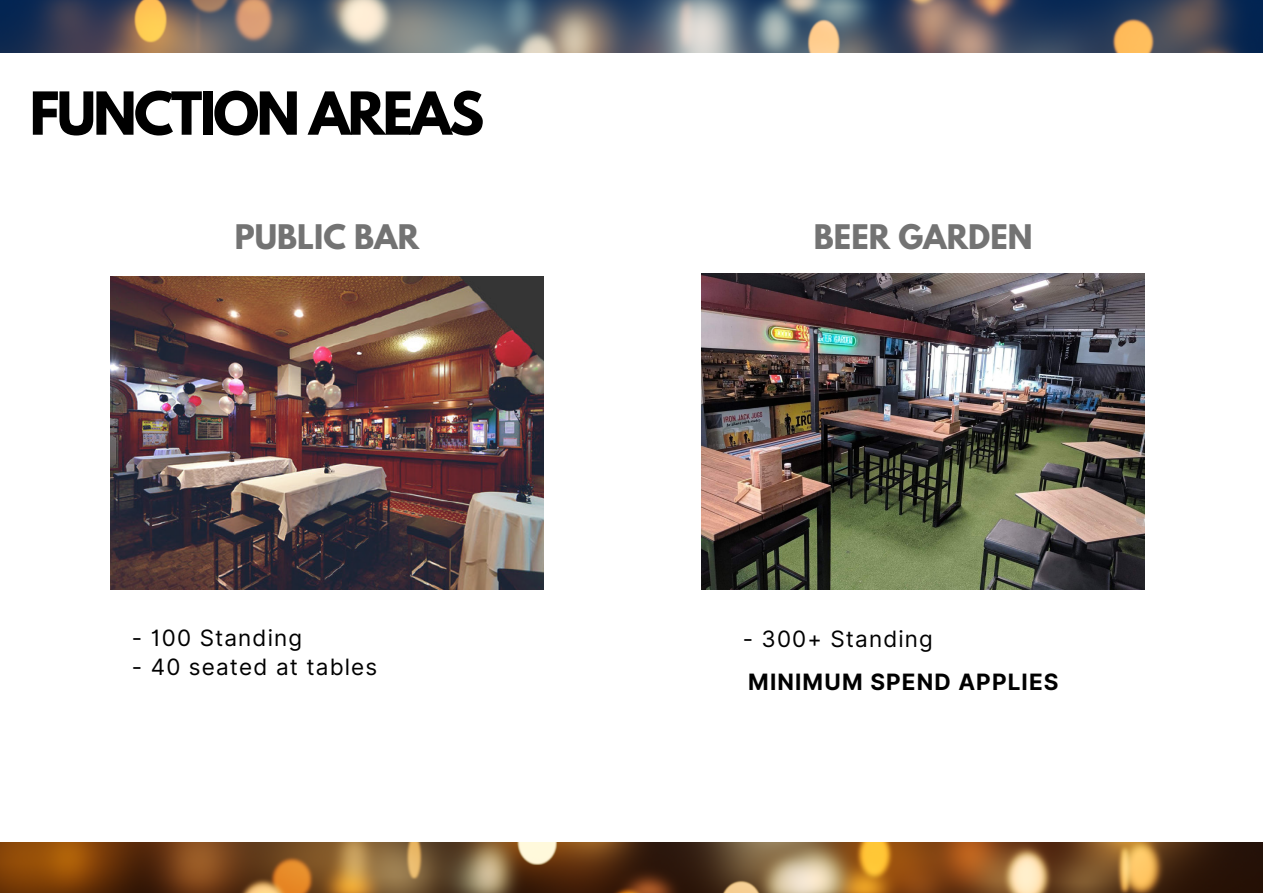
<style>
.page{position:relative;width:1263px;height:893px;background:#fff}
.page>*{position:absolute;margin:0;border:0;box-sizing:border-box;transform-origin:0 0}
.t1{font:700 52.5px "League Spartan";letter-spacing:-.05em;color:#000}
.t2{font:700 30px "League Spartan";color:#737373}
.t3{font:22.5px "Inter";letter-spacing:.05em;color:#000}
.t4{font:700 22.5px "Inter";letter-spacing:.05em;color:#000}
</style>
<div class="page">
<img style="left:0;top:0;width:1263px;height:893px">
<div style="left:0;top:53px;width:1263px;height:788px;background:#fff"></div>
<img style="left:111px;top:277px;width:433px;height:312px">
<img style="left:702px;top:274px;width:442px;height:315px">
<p class="t1" style="left:30px;top:87px;width:456px">FUNCTION AREAS</p>
<p class="t2" style="left:235px;top:222px;width:186px">PUBLIC BAR</p>
<p class="t2" style="left:814px;top:222px;width:220px">BEER GARDEN</p>
<p class="t3" style="left:132px;top:624px;width:172px">- 100 Standing</p>
<p class="t3" style="left:132px;top:653px;width:247px">- 40 seated at tables</p>
<p class="t3" style="left:743px;top:625px;width:192px">- 300+ Standing</p>
<p class="t4" style="left:748px;top:668px;width:312px">MINIMUM SPEND APPLIES</p>
</div>
